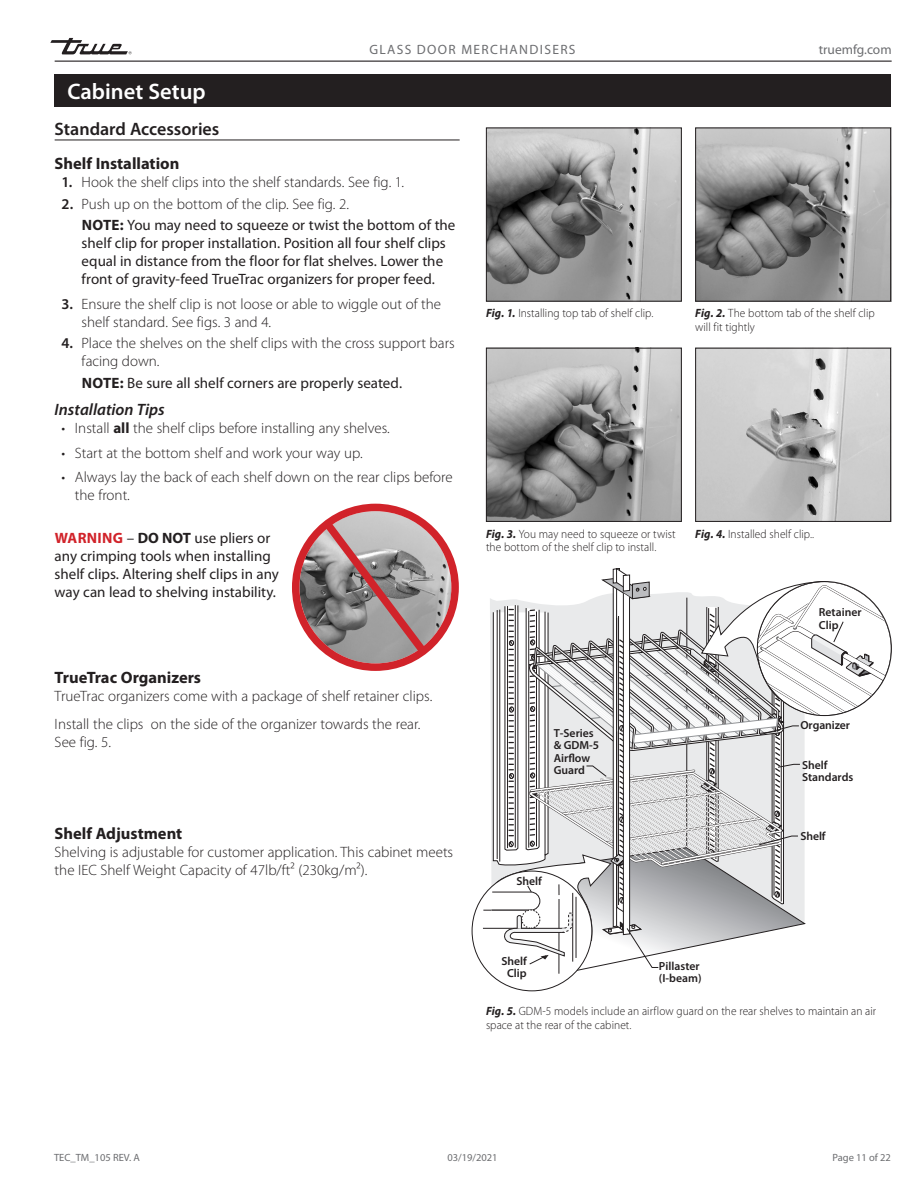
<style>
.page{position:relative;width:918px;height:1188px;background:#fff}
.page>*{position:absolute;margin:0;border:0;box-sizing:border-box;transform-origin:0 0}
.Section_Title_Black{font:600 22.5px "Myriad Pro";color:#fff}
.Subhead_underscore_H{font:600 18px "Myriad Pro";color:#231f20}
.Subhead_NO_underscor{font:700 16.5px "Myriad Pro";color:#231f20}
.Subhead_Heading_3{font:italic 600 16.5px "Myriad Pro";color:#231f20}
.Body_Text_light_Norm{font:300 15px/18px "Myriad Pro";color:#231f20}
.Nested_Note{font:15px/18px "Myriad Pro";color:#231f20}
.Note_no_indent{font:15px/18px "Myriad Pro";color:#231f20}
.t1{font:13.5px "Myriad Pro";letter-spacing:.1em;color:#6c6d70}
.t2{font:13.5px "Myriad Pro";color:#6c6d70}
.Caption_FIG_Regular{font:300 12px/13.5px "Myriad Pro";letter-spacing:.005em;color:#231f20;scale:.95 1}
.t3{font:600 11.7px/12.5px "Myriad Pro";color:#231f20}
.t4{font:10.5px "Myriad Pro";color:#6c6d70}
.s1{font-weight:600}
.s2{font-weight:700}
.s3{font-weight:700;color:#d1232a}
.s4{font-weight:700;font-style:italic}
</style>
<div class="page">
<hr style="left:55px;top:61px;width:837px;height:1px;background:#231f20">
<svg style="left:50px;top:38px;width:82px;height:16px"></svg>
<div style="left:54px;top:74px;width:837px;height:33px;background:#231f20"></div>
<img style="left:488px;top:130px;width:192px;height:170px">
<div style="left:486px;top:128px;width:196px;height:174px;border:1px solid #231f20"></div>
<img style="left:697px;top:130px;width:192px;height:170px">
<div style="left:695px;top:128px;width:196px;height:174px;border:1px solid #231f20"></div>
<img style="left:488px;top:350px;width:192px;height:170px">
<div style="left:486px;top:348px;width:196px;height:174px;border:1px solid #231f20"></div>
<img style="left:697px;top:350px;width:192px;height:170px">
<div style="left:695px;top:348px;width:196px;height:174px;border:1px solid #231f20"></div>
<img style="left:299px;top:511px;width:152px;height:152px;border-radius:76px">
<div style="left:292px;top:504px;width:167px;height:167px;border:8px solid #d1232a;border-radius:50%"></div>
<svg style="left:318px;top:514px;width:115px;height:147px"></svg>
<svg style="left:483px;top:568px;width:408px;height:416px"></svg>
<hr style="left:55px;top:140px;width:405px;height:1px;background:#231f20">
<p class="Section_Title_Black" style="left:68px;top:79px;width:140px">Cabinet Setup</p>
<p class="t1" style="left:369px;top:42px;width:208px">GLASS DOOR MERCHANDISERS</p>
<p class="t2" style="left:819px;top:42px;width:74px">truemfg.com</p>
<p class="Subhead_underscore_H" style="left:55px;top:119px;width:166px">Standard Accessories</p>
<p class="Subhead_NO_underscor" style="left:55px;top:154px;width:126px">Shelf Installation</p>
<p class="Body_Text_light_Norm" style="left:61px;top:173px;width:344px"><span class="s1">1.</span> Hook the shelf clips into the shelf standards. See fig. 1.</p>
<p class="Body_Text_light_Norm" style="left:61px;top:195px;width:289px"><span class="s1">2.</span> Push up on the bottom of the clip. See fig. 2.</p>
<p class="Nested_Note" style="left:82px;top:216px;width:375px"><span class="s2">NOTE:</span> You may need to squeeze or twist the bottom of the shelf clip for proper installation. Position all four shelf clips equal in distance from the floor for flat shelves. Lower the front of gravity-feed TrueTrac organizers for proper feed.</p>
<p class="Body_Text_light_Norm" style="left:82px;top:295px;width:361px;text-indent:-20px"><span class="s1">3.</span> Ensure the shelf clip is not loose or able to wiggle out of the shelf standard. See figs. 3 and 4.</p>
<p class="Body_Text_light_Norm" style="left:82px;top:335px;width:375px;text-indent:-20px"><span class="s1">4.</span> Place the shelves on the shelf clips with the cross support bars facing down.</p>
<p class="Nested_Note" style="left:82px;top:374px;width:322px"><span class="s2">NOTE:</span> Be sure all shelf corners are properly seated.</p>
<p class="Subhead_Heading_3" style="left:55px;top:401px;width:112px">Installation Tips</p>
<p class="Body_Text_light_Norm" style="left:61px;top:420px;width:330px">• Install <span class="s2">all</span> the shelf clips before installing any shelves.</p>
<p class="Body_Text_light_Norm" style="left:61px;top:444px;width:303px">• Start at the bottom shelf and work your way up.</p>
<p class="Body_Text_light_Norm" style="left:75px;top:469px;width:379px;text-indent:-14px">• Always lay the back of each shelf down on the rear clips before the front.</p>
<p class="Note_no_indent" style="left:55px;top:529px;width:226px"><span class="s3">WARNING</span> – <span class="s2">DO NOT</span> use pliers or any crimping tools when installing shelf clips. Altering shelf clips in any way can lead to shelving instability.</p>
<p class="Subhead_NO_underscor" style="left:55px;top:669px;width:148px">TrueTrac Organizers</p>
<p class="Body_Text_light_Norm" style="left:55px;top:688px;width:379px">TrueTrac organizers come with a package of shelf retainer clips.</p>
<p class="Body_Text_light_Norm" style="left:55px;top:715px;width:367px">Install the clips on the side of the organizer towards the rear.<br>See fig. 5.</p>
<p class="Subhead_NO_underscor" style="left:55px;top:824px;width:129px">Shelf Adjustment</p>
<p class="Body_Text_light_Norm" style="left:55px;top:843px;width:400px">Shelving is adjustable for customer application. This cabinet meets the IEC Shelf Weight Capacity of 47lb/ft2 (230kg/m2).</p>
<p class="Caption_FIG_Regular" style="left:486px;top:307px;width:178px"><span class="s4">Fig. 1.</span> Installing top tab of shelf clip.</p>
<p class="Caption_FIG_Regular" style="left:695px;top:307px;width:190px"><span class="s4">Fig. 2.</span> The bottom tab of the shelf clip will fit tightly</p>
<p class="Caption_FIG_Regular" style="left:486px;top:527px;width:201px"><span class="s4">Fig. 3.</span> You may need to squeeze or twist the bottom of the shelf clip to install.</p>
<p class="Caption_FIG_Regular" style="left:695px;top:527px;width:127px"><span class="s4">Fig. 4.</span> Installed shelf clip..</p>
<p class="t3" style="left:819px;top:606px;width:44px">Retainer<br>Clip</p>
<p class="t3" style="left:554px;top:727px;width:47px">T-Series &amp; GDM-5<br>Airflow<br>Guard</p>
<p class="t3" style="left:517px;top:875px;width:27px">Shelf</p>
<p class="t3" style="left:800px;top:719px;width:51px">Organizer</p>
<p class="t3" style="left:802px;top:759px;width:53px">Shelf<br>Standards</p>
<p class="t3" style="left:800px;top:830px;width:27px">Shelf</p>
<p class="t3" style="left:502px;top:955px;width:27px;text-align:center">Shelf<br>Clip</p>
<p class="t3" style="left:659px;top:960px;width:44px">Pillaster (I-beam)</p>
<p class="Caption_FIG_Regular" style="left:486px;top:1005px;width:412px"><span class="s4">Fig. 5.</span> GDM-5 models include an airflow guard on the rear shelves to maintain an air space at the rear of the cabinet.</p>
<p class="t4" style="left:54px;top:1151px;width:88px">TEC_TM_105 REV. A</p>
<p class="t4" style="left:447px;top:1151px;width:52px">03/19/2021</p>
<p class="t4" style="left:832px;top:1151px;width:60px">Page 11 of 22</p>
</div>
